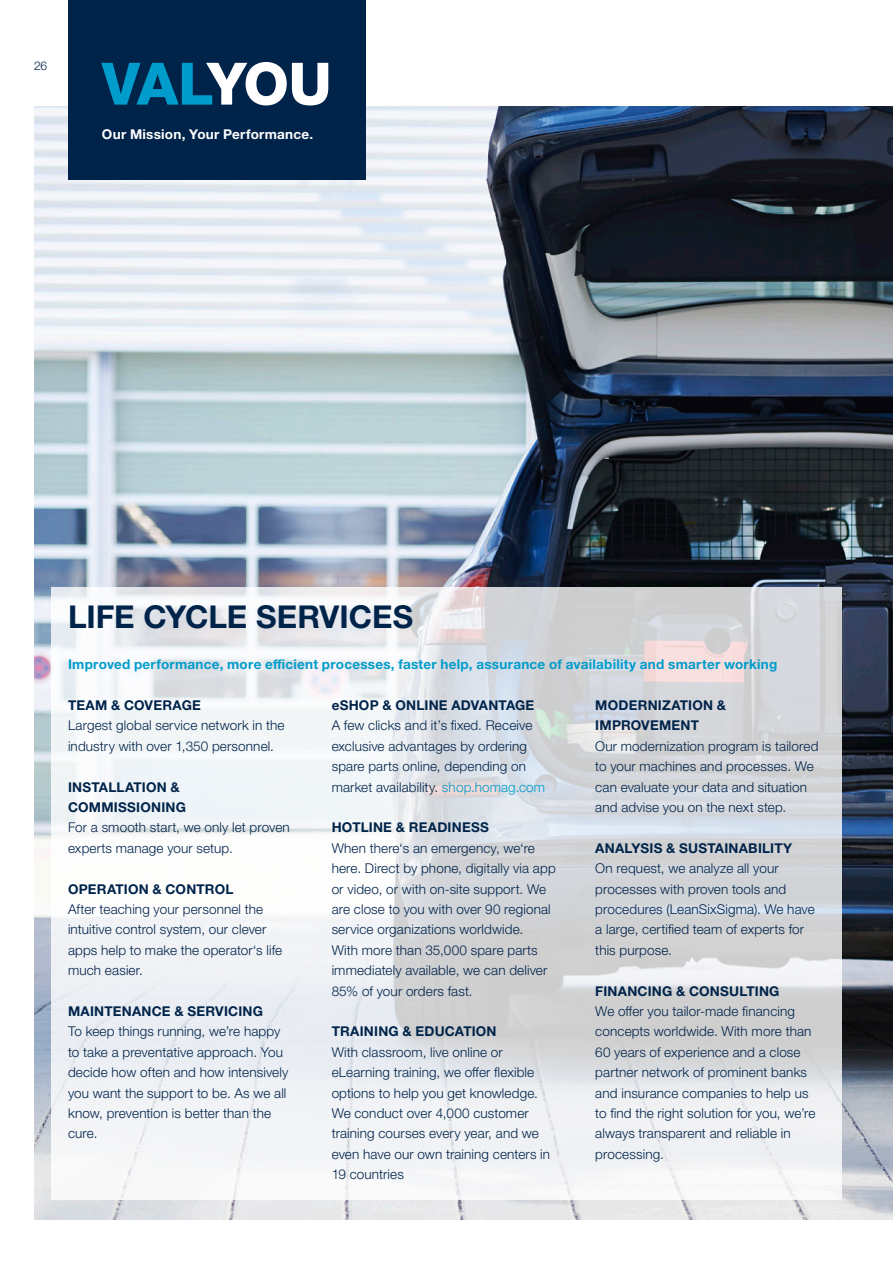
<style>
.page{position:relative;width:893px;height:1263px;background:#fff}
.page>*{position:absolute;margin:0;border:0;box-sizing:border-box;transform-origin:0 0}
._01_Main_Title_44-72{font:800 58.5px "Helvetica Neue LTW1 G";letter-spacing:-.05em;color:#009ccb}
.Text_9pt_13_6_light{font:700 31.5px "Helvetica Neue LTW1 G";color:#00234a}
.Text_9pt_13_6_light-2{font:300 13.5px/20.4px "Helvetica Neue LTW1 G";letter-spacing:.01em;color:#00234a}
.Text_9pt_13_6_light-3{font:700 13.5px "Helvetica Neue LTW1 G";letter-spacing:.02em;color:#009ccb}
.Text_9pt_13_6_light-4{font:700 13.5px "Helvetica Neue LTW1 G";letter-spacing:.02em;color:#fff}
.t1{font:300 12px "Helvetica Neue LTW1 G";color:#00234a}
.s1{color:#fff}
.s2{font-weight:700}
.s3{color:#009ccb}
</style>
<div class="page">
<img style="left:34px;top:106px;width:859px;height:1114px">
<div style="left:68px;top:0;width:298px;height:179px;background:#00234a"></div>
<svg style="left:51px;top:587px;width:791px;height:612px"></svg>
<p class="t1" style="left:34px;top:58px;width:15px">26</p>
<p class="_01_Main_Title_44-72" style="left:102px;top:49px;width:231px">VAL<span class="s1">YOU</span></p>
<p class="Text_9pt_13_6_light-4" style="left:102px;top:125px;width:213px">Our Mission, Your Performance.</p>
<p class="Text_9pt_13_6_light" style="left:68px;top:598px;width:347px">LIFE CYCLE SERVICES</p>
<p class="Text_9pt_13_6_light-3" style="left:68px;top:656px;width:711px">Improved performance, more efficient processes, faster help, assurance of availability and smarter working</p>
<p class="Text_9pt_13_6_light-2" style="left:68px;top:695px;width:218px"><span class="s2">TEAM &amp; COVERAGE<br></span>Largest global service network in the industry with over 1,350 personnel.</p>
<p class="Text_9pt_13_6_light-2" style="left:68px;top:776px;width:223px"><span class="s2">INSTALLATION &amp;<br>COMMISSIONING<br></span>For a smooth start, we only let proven experts manage your setup.</p>
<p class="Text_9pt_13_6_light-2" style="left:68px;top:878px;width:216px"><span class="s2">OPERATION &amp; CONTROL<br></span>After teaching your personnel the intuitive control system, our clever apps help to make the operator‘s life much easier.</p>
<p class="Text_9pt_13_6_light-2" style="left:68px;top:1001px;width:222px"><span class="s2">MAINTENANCE &amp; SERVICING<br></span>To keep things running, we’re happy to take a preventative approach. You decide how often and how intensively you want the support to be. As we all know, prevention is better than the cure.</p>
<p class="Text_9pt_13_6_light-2" style="left:332px;top:695px;width:215px"><span class="s2">eSHOP &amp; ONLINE ADVANTAGE </span>A few clicks and it’s fixed. Receive exclusive advantages by ordering spare parts online, depending on market availability. <span class="s3">shop.homag.com</span></p>
<p class="Text_9pt_13_6_light-2" style="left:332px;top:817px;width:226px"><span class="s2">HOTLINE &amp; READINESS<br></span>When there‘s an emergency, we‘re here. Direct by phone, digitally via app or video, or with on-site support. We are close to you with over 90 regional service organizations worldwide.<br>With more than 35,000 spare parts immediately available, we can deliver 85% of your orders fast.</p>
<p class="Text_9pt_13_6_light-2" style="left:332px;top:1021px;width:220px"><span class="s2">TRAINING &amp; EDUCATION<br></span>With classroom, live online or eLearning training, we offer flexible options to help you get knowledge.<br>We conduct over 4,000 customer training courses every year, and we even have our own training centers in<br>19 countries</p>
<p class="Text_9pt_13_6_light-2" style="left:595px;top:695px;width:225px"><span class="s2">MODERNIZATION &amp;<br>IMPROVEMENT<br></span>Our modernization program is tailored to your machines and processes. We can evaluate your data and situation and advise you on the next step.</p>
<p class="Text_9pt_13_6_light-2" style="left:595px;top:838px;width:221px"><span class="s2">ANALYSIS &amp; SUSTAINABILITY<br></span>On request, we analyze all your processes with proven tools and procedures (LeanSixSigma). We have a large, certified team of experts for this purpose.</p>
<p class="Text_9pt_13_6_light-2" style="left:595px;top:980px;width:222px"><span class="s2">FINANCING &amp; CONSULTING<br></span>We offer you tailor-made financing concepts worldwide. With more than<br>60 years of experience and a close partner network of prominent banks and insurance companies to help us to find the right solution for you, we’re always transparent and reliable in processing.</p>
</div>
